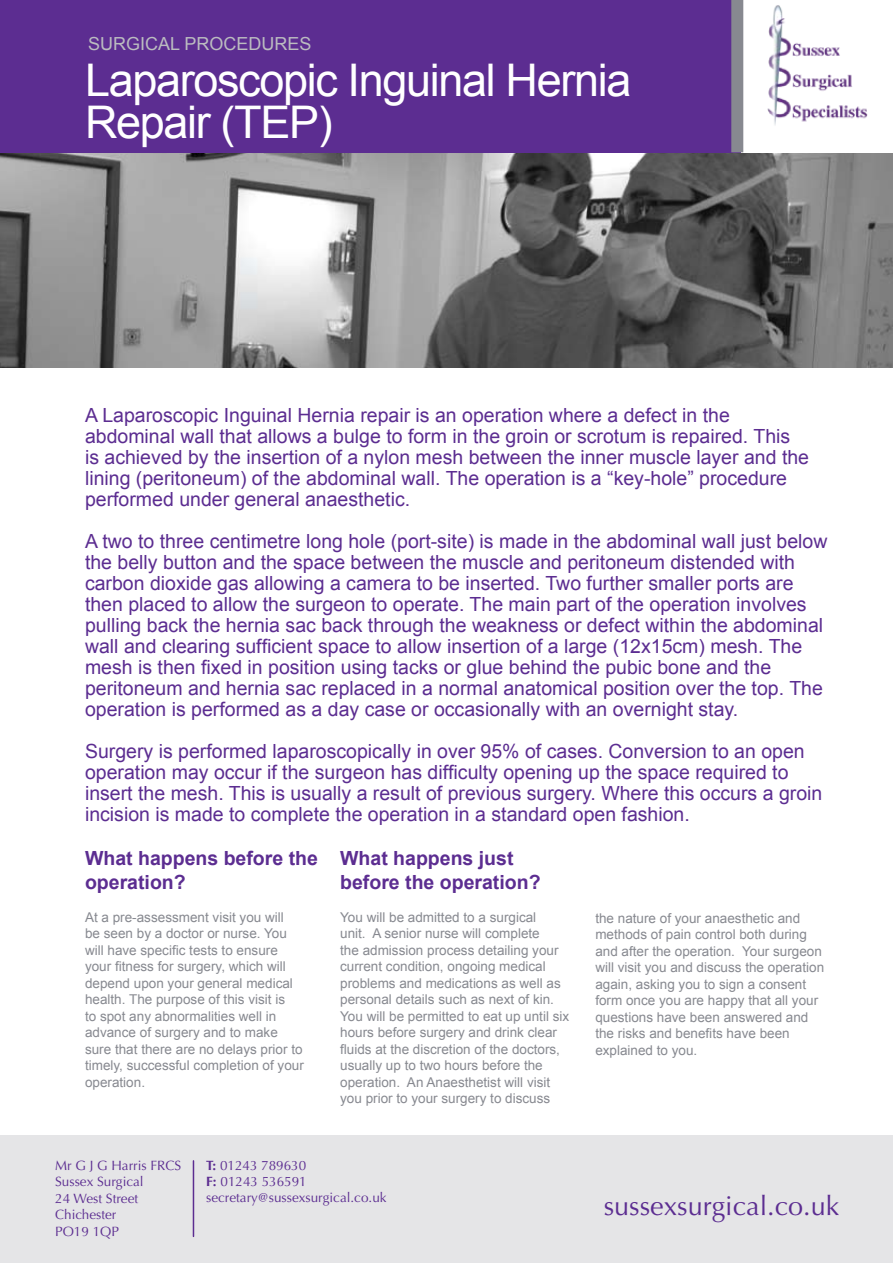
<style>
.page{position:relative;width:893px;height:1263px;background:#fff}
.page>*{position:absolute;margin:0;border:0;box-sizing:border-box;transform-origin:0 0}
.t1{font:45px/42px "Arial";letter-spacing:-.03em;color:#fff}
.t2{font:27px "Optima";color:#5c2d91}
.t3{font:19.5px/21px "Arial";color:#5c2d91}
.t4{font:700 19.5px/24px "Arial";color:#5c2d91}
.t5{font:18px "Arial";color:#bbbcc0}
.t6{font:13.5px/16.5px "Arial";color:#878990}
.t7{font:13.5px/16.5px "Optima";color:#5c2d91}
.s1{font-weight:700}
</style>
<div class="page">
<img style="left:0;top:152px;width:893px;height:215px">
<div style="left:0;top:1135px;width:893px;height:128px;background:#e5e5e7"></div>
<hr style="left:193px;top:1161px;width:1px;height:75px;background:#5c2d91">
<div style="left:0;top:0;width:893px;height:152px;background:#5c2d91"></div>
<div style="left:741px;top:0;width:152px;height:152px;background:#fff"></div>
<img style="left:767px;top:5px;width:101px;height:120px">
<div style="left:731px;top:0;width:12px;height:152px;background:#878990"></div>
<p class="t5" style="left:88px;top:33px;width:225px">SURGICAL PROCEDURES</p>
<h1 class="t1" style="left:85px;top:59px;width:548px">Laparoscopic Inguinal Hernia<br>Repair (TEP)</h1>
<p class="t3" style="left:85px;top:404px;width:726px">A Laparoscopic Inguinal Hernia repair is an operation where a defect in the abdominal wall that allows a bulge to form in the groin or scrotum is repaired. This is achieved by the insertion of a nylon mesh between the inner muscle layer and the lining (peritoneum) of the abdominal wall. The operation is a “key-hole” procedure performed under general anaesthetic.</p>
<p class="t3" style="left:85px;top:530px;width:744px">A two to three centimetre long hole (port-site) is made in the abdominal wall just below the belly button and the space between the muscle and peritoneum distended with carbon dioxide gas allowing a camera to be inserted. Two further smaller ports are then placed to allow the surgeon to operate. The main part of the operation involves pulling back the hernia sac back through the weakness or defect within the abdominal wall and clearing sufficient space to allow insertion of a large (12x15cm) mesh. The mesh is then fixed in position using tacks or glue behind the pubic bone and the peritoneum and hernia sac replaced in a normal anatomical position over the top. The operation is performed as a day case or occasionally with an overnight stay.</p>
<p class="t3" style="left:85px;top:740px;width:739px">Surgery is performed laparoscopically in over 95% of cases. Conversion to an open operation may occur if the surgeon has difficulty opening up the space required to insert the mesh. This is usually a result of previous surgery. Where this occurs a groin incision is made to complete the operation in a standard open fashion.</p>
<p class="t4" style="left:85px;top:846px;width:234px">What happens before the operation?</p>
<p class="t6" style="left:85px;top:909px;width:220px">At a pre-assessment visit you will<br>be seen by a doctor or nurse. You will have specific tests to ensure your fitness for surgery, which will depend upon your general medical health. The purpose of this visit is<br>to spot any abnormalities well in advance of surgery and to make sure that there are no delays prior to timely, successful completion of your operation.</p>
<p class="t4" style="left:340px;top:846px;width:202px">What happens just before the operation?</p>
<p class="t6" style="left:340px;top:909px;width:231px">You will be admitted to a surgical<br>unit. A senior nurse will complete<br>the admission process detailing your current condition, ongoing medical problems and medications as well as personal details such as next of kin.<br>You will be permitted to eat up until six hours before surgery and drink clear fluids at the discretion of the doctors, usually up to two hours before the operation. An Anaesthetist will visit you prior to your surgery to discuss</p>
<p class="t6" style="left:595px;top:910px;width:230px">the nature of your anaesthetic and methods of pain control both during and after the operation. Your surgeon will visit you and discuss the operation again, asking you to sign a consent form once you are happy that all your questions have been answered and the risks and benefits have been explained to you.</p>
<p class="t7" style="left:55px;top:1157px;width:128px">Mr G J G Harris FRCS<br>Sussex Surgical<br>24 West Street<br>Chichester<br>PO19 1QP</p>
<p class="t7" style="left:206px;top:1157px;width:182px"><span class="s1">T:</span> 01243 789630<br><span class="s1">F:</span> 01243 536591 secretary@sussexsurgical.co.uk</p>
<h2 class="t2" style="left:604px;top:1190px;width:237px">sussexsurgical.co.uk</h2>
</div>
